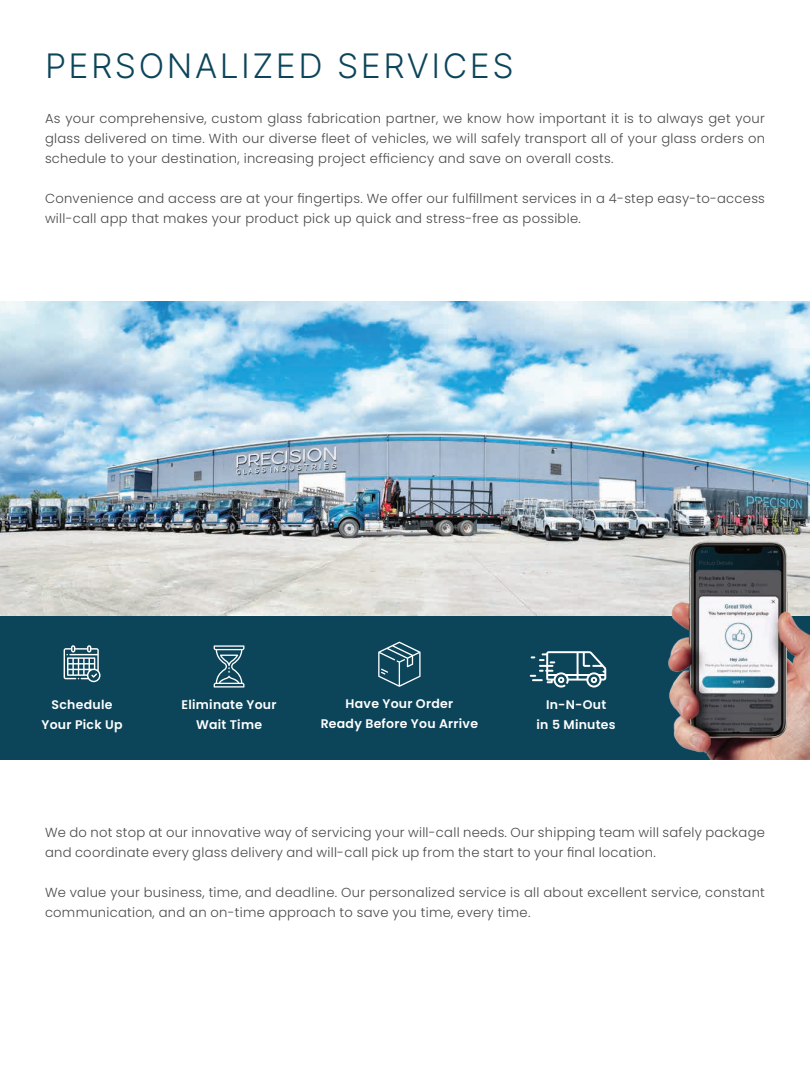
<style>
.page{position:relative;width:810px;height:1080px;background:#fff}
.page>*{position:absolute;margin:0;border:0;box-sizing:border-box;transform-origin:0 0}
.t1{font:300 33.75px "Inter";letter-spacing:.075em;color:#0c455a}
.t2{font:300 13.12px/20px "Poppins";letter-spacing:.02em;color:#4a4b4c}
.t3{font:600 12.5px/20px "Poppins";letter-spacing:.02em;color:#fff;text-align:center}
</style>
<div class="page">
<img style="left:0;top:302px;width:810px;height:314px">
<div style="left:0;top:616px;width:810px;height:143px;background:#0c455a"></div>
<svg style="left:378px;top:642px;width:43px;height:45px"></svg>
<svg style="left:64px;top:645px;width:37px;height:37px"></svg>
<svg style="left:214px;top:645px;width:30px;height:43px"></svg>
<svg style="left:530px;top:651px;width:76px;height:37px"></svg>
<img style="left:625px;top:479px;width:185px;height:280px">
<h1 class="t1" style="left:45px;top:41px;width:470px">PERSONALIZED SERVICES</h1>
<p class="t2" style="left:45px;top:108px;width:722px;text-align:justify">As your comprehensive, custom glass fabrication partner, we know how important it is to always get your glass delivered on time. With our diverse fleet of vehicles, we will safely transport all of your glass orders on schedule to your destination, increasing project efficiency and save on overall costs.</p>
<p class="t2" style="left:45px;top:188px;width:722px">Convenience and access are at your fingertips. We offer our fulfillment services in a 4-step easy-to-access will-call app that makes your product pick up quick and stress-free as possible.</p>
<p class="t3" style="left:321px;top:694px;width:159px">Have Your Order<br>Ready Before You Arrive</p>
<p class="t3" style="left:42px;top:694px;width:83px">Schedule<br>Your Pick Up</p>
<p class="t3" style="left:182px;top:694px;width:96px">Eliminate Your<br>Wait Time</p>
<p class="t3" style="left:537px;top:694px;width:81px">In-N-Out<br>in 5 Minutes</p>
<p class="t2" style="left:45px;top:823px;width:721px">We do not stop at our innovative way of servicing your will-call needs. Our shipping team will safely package and coordinate every glass delivery and will-call pick up from the start to your final location.</p>
<p class="t2" style="left:45px;top:883px;width:721px">We value your business, time, and deadline. Our personalized service is all about excellent service, constant communication, and an on-time approach to save you time, every time.</p>
</div>
